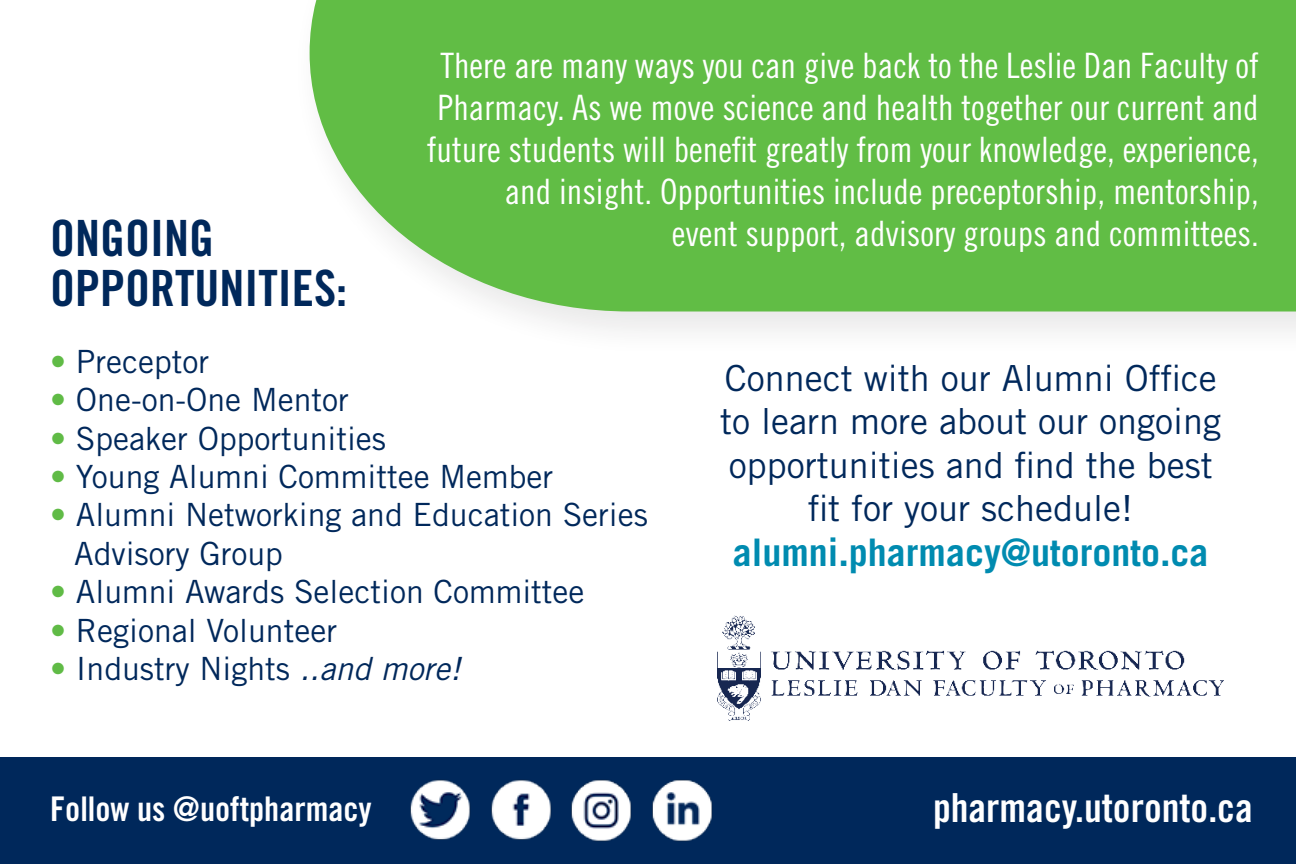
<style>
.page{position:relative;width:1296px;height:864px;background:#fff}
.page>*{position:absolute;margin:0;border:0;box-sizing:border-box;transform-origin:0 0}
.t1{font:50px "Trade Gothic LT Std Bd Cn 20";color:#00285b}
.t2{font:40px "Trade Gothic LT Std Bd Cn 20";color:#fff}
.t3{font:700 38px "Trade Gothic LT Std";color:#008bb0}
.t4{font:36px/43.2px "Trade Gothic LT Std";color:#00285b;text-align:center}
.t5{font:35px/42px "Trade Gothic LT Std Cn 18";color:#fff;text-align:right}
.t6{font:34px "Trade Gothic LT Std Bd Cn 20";color:#fff}
.t7{font:32px "Trade Gothic LT Std";color:#00285b}
.s1{color:#60bb46}
.s2{color:#fff}
.s3{font-style:italic}
</style>
<div class="page">
<div style="left:0;top:757px;width:1296px;height:107px;background:#00285b"></div>
<div style="left:292px;top:0;width:1004px;height:357px;background:#231f20;opacity:.1"></div>
<div style="left:310px;top:0;width:986px;height:312px;background:#61bd45"></div>
<img style="left:717px;top:616px;width:507px;height:104px">
<img style="left:491px;top:780px;width:60px;height:60px">
<img style="left:571px;top:780px;width:60px;height:61px">
<img style="left:410px;top:780px;width:60px;height:60px">
<img style="left:652px;top:780px;width:60px;height:61px">
<p class="t5" style="left:427px;top:44px;width:834px">There are many ways you can give back to the Leslie Dan Faculty of Pharmacy. As we move science and health together our current and future students will benefit greatly from your knowledge, experience, and insight. Opportunities include preceptorship, mentorship,</p>
<p class="t1" style="left:50px;top:207px;width:165px">ONGOING</p>
<p class="t5" style="left:672px;top:212px;width:589px">event support, advisory groups and committees.</p>
<p class="t1" style="left:50px;top:257px;width:299px">OPPORTUNITIES:</p>
<p class="t7" style="left:50px;top:342px;width:161px"><span class="s1">•</span> Preceptor</p>
<p class="t7" style="left:50px;top:381px;width:300px"><span class="s1">•</span> One-on-One Mentor</p>
<p class="t7" style="left:50px;top:419px;width:337px"><span class="s1">•</span> Speaker Opportunities</p>
<p class="t7" style="left:50px;top:457px;width:505px"><span class="s1">•</span> Young Alumni Committee Member</p>
<p class="t7" style="left:50px;top:496px;width:599px"><span class="s1">•</span> Alumni Networking and Education Series</p>
<p class="t7" style="left:50px;top:534px;width:234px"><span class="s2">v</span> Advisory Group</p>
<p class="t7" style="left:50px;top:573px;width:536px"><span class="s1">•</span> Alumni Awards Selection Committee</p>
<p class="t7" style="left:50px;top:611px;width:288px"><span class="s1">•</span> Regional Volunteer</p>
<p class="t7" style="left:50px;top:649px;width:412px"><span class="s1">•</span> Industry Nights <span class="s3">..and more!</span></p>
<p class="t4" style="left:720px;top:356px;width:502px">Connect with our Alumni Office to learn more about our ongoing opportunities and find the best fit for your schedule!</p>
<p class="t3" style="left:733px;top:530px;width:477px">alumni.pharmacy@utoronto.ca</p>
<p class="t6" style="left:50px;top:788px;width:323px">Follow us @uoftpharmacy</p>
<p class="t2" style="left:933px;top:783px;width:321px">pharmacy.utoronto.ca</p>
</div>
